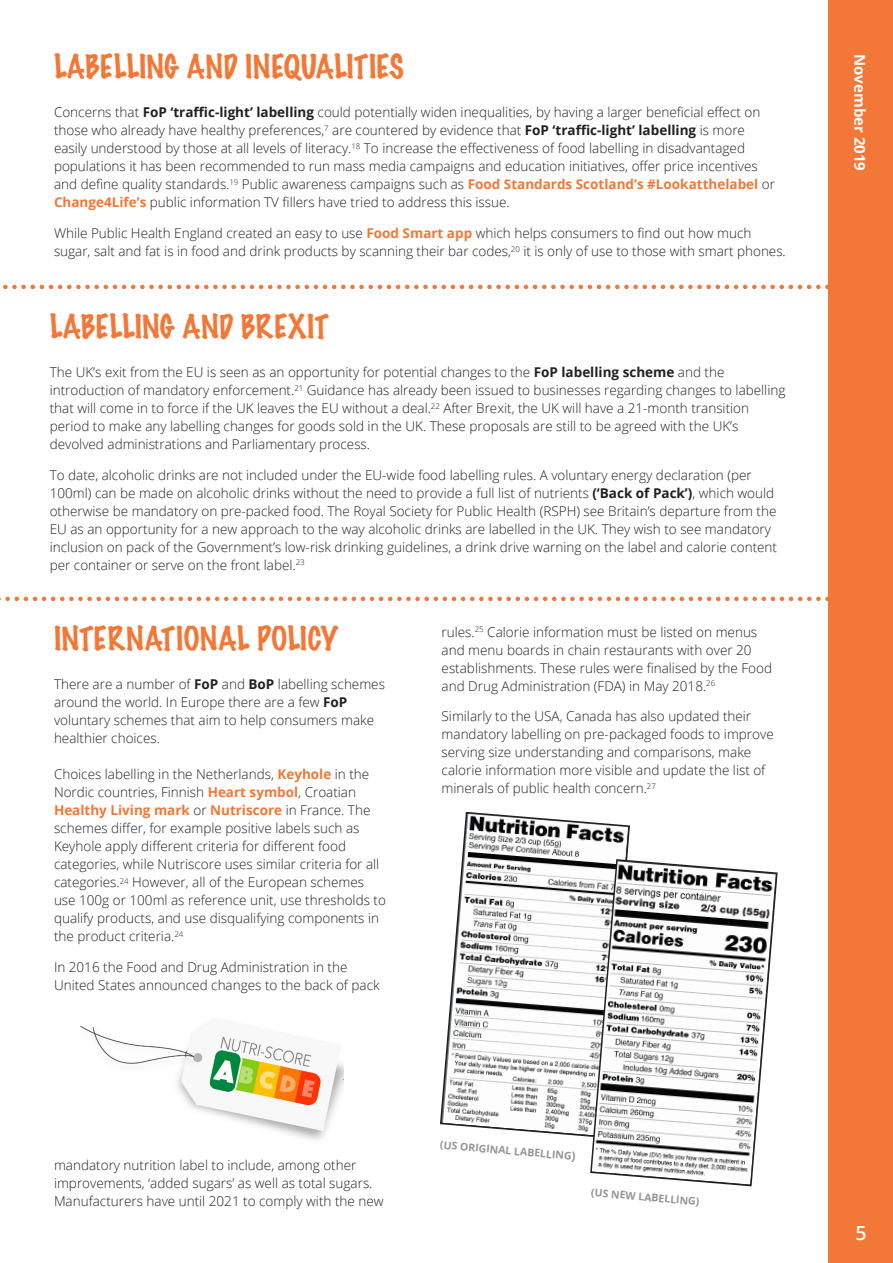
<style>
.page{position:relative;width:893px;height:1263px;background:#fff}
.page>*{position:absolute;margin:0;border:0;box-sizing:border-box;transform-origin:0 0}
.heading{font:100 30px "Marker Felt";color:#f37736}
.examples{font:600 19.5px "Open Sans";color:#fff}
.t1{font:700 15px "Open Sans";color:#fff}
.t2{font:300 13.5px/18px "Open Sans";color:#231f20}
.examples-2{font:700 10.5px "Open Sans";color:#939598}
.s1{font-weight:700}
.s2{font-weight:700;color:#f37736}
.s3{font-size:12px}
</style>
<div class="page">
<div style="left:828px;top:0;width:65px;height:1263px;background:#f37736"></div>
<img style="left:80px;top:1025px;width:264px;height:115px">
<svg style="left:440px;top:811px;width:190px;height:326px"></svg>
<svg style="left:589px;top:858px;width:189px;height:329px"></svg>
<svg style="left:3px;top:285px;width:825px;height:4px"></svg>
<svg style="left:0;top:597px;width:828px;height:4px"></svg>
<p class="heading" style="left:54px;top:43px;width:351px">LABELLING AND INEQUALITIES</p>
<p class="t2" style="left:54px;top:103px;width:722px">Concerns that <span class="s1">FoP ‘traffic-light’ labelling</span> could potentially widen inequalities, by having a larger beneficial effect on those who already have healthy preferences,<sup>7</sup> are countered by evidence that <span class="s1">FoP ‘traffic-light’ labelling</span> is more easily understood by those at all levels of literacy.<sup>18</sup> To increase the effectiveness of food labelling in disadvantaged populations it has been recommended to run mass media campaigns and education initiatives, offer price incentives and define quality standards.<sup>19</sup> Public awareness campaigns such as <span class="s2">Food Standards Scotland’s #Lookatthelabel</span> or <span class="s2">Change4Life’s</span> public information TV fillers have tried to address this issue.</p>
<p class="t2" style="left:54px;top:224px;width:733px">While Public Health England created an easy to use <span class="s2">Food Smart app</span> which helps consumers to find out how much sugar, salt and fat is in food and drink products by scanning their bar codes,<sup>20</sup> it is only of use to those with smart phones.</p>
<p class="heading" style="left:50px;top:303px;width:281px">LABELLING AND BREXIT</p>
<p class="t2" style="left:50px;top:363px;width:737px">The UK’s exit from the EU is seen as an opportunity for potential changes to the <span class="s1">FoP labelling scheme</span> and the introduction of mandatory enforcement.<sup>21</sup> Guidance has already been issued to businesses regarding changes to labelling that will come in to force if the UK leaves the EU without a deal.<sup>22</sup> After Brexit, the UK will have a 21-month transition period to make any labelling changes for goods sold in the UK. These proposals are still to be agreed with the UK’s devolved administrations and Parliamentary process.</p>
<p class="t2" style="left:50px;top:465px;width:729px">To date, alcoholic drinks are not included under the EU-wide food labelling rules. A voluntary energy declaration (per 100ml) can be made on alcoholic drinks without the need to provide a full list of nutrients <span class="s1">(‘Back of Pack’)</span>, which would otherwise be mandatory on pre-packed food. The Royal Society for Public Health (RSPH) see Britain’s departure from the EU as an opportunity for a new approach to the way alcoholic drinks are labelled in the UK. They wish to see mandatory inclusion on pack of the Government’s low-risk drinking guidelines, a drink drive warning on the label and calorie content per container or serve on the front label.<sup>23</sup></p>
<p class="heading" style="left:54px;top:615px;width:285px">INTERNATIONAL POLICY</p>
<p class="t2" style="left:54px;top:675px;width:332px">There are a number of <span class="s1">FoP</span> and <span class="s1">BoP</span> labelling schemes around the world. In Europe there are a few <span class="s1">FoP </span>voluntary schemes that aim to help consumers make healthier choices.</p>
<p class="t2" style="left:54px;top:765px;width:333px">Choices labelling in the Netherlands, <span class="s2">Keyhole</span> in the Nordic countries, Finnish <span class="s2">Heart symbol</span>, Croatian <span class="s2">Healthy Living mark</span> or <span class="s2">Nutriscore</span> in France. The schemes differ, for example positive labels such as Keyhole apply different criteria for different food categories, while Nutriscore uses similar criteria for all categories.<sup>24</sup> However, all of the European schemes use 100g or 100ml as reference unit, use thresholds to qualify products, and use disqualifying components in the product criteria.<sup>24</sup></p>
<p class="t2" style="left:54px;top:958px;width:327px">In 2016 the Food and Drug Administration in the<br>United States announced changes to the back of pack</p>
<p class="t2" style="left:442px;top:622px;width:332px">rules.<sup>25</sup> Calorie information must be listed on menus and menu boards in chain restaurants with over 20 establishments. These rules were finalised by the Food and Drug Administration (FDA) in May 2018.<sup>26</sup></p>
<p class="t2" style="left:442px;top:707px;width:334px">Similarly to the USA, Canada has also updated their mandatory labelling on pre-packaged foods to improve serving size understanding and comparisons, make calorie information more visible and update the list of minerals of public health concern.<sup>27</sup></p>
<p class="t2" style="left:54px;top:1156px;width:331px">mandatory nutrition label to include, among other improvements, ‘added sugars’ as well as total sugars.<br>Manufacturers have until 2021 to comply with the new</p>
<p class="examples-2" style="left:441px;top:1137px;width:137px;rotate:5deg">(US ORIGINAL LABELLING<span class="s3">)</span></p>
<p class="examples-2" style="left:592px;top:1185px;width:110px;rotate:5deg">(US NEW LABELLING)</p>
<p class="t1" style="left:871px;top:54px;width:118px;rotate:90deg">November 2019</p>
<p class="examples" style="left:855px;top:1220px;width:13px">5</p>
</div>
